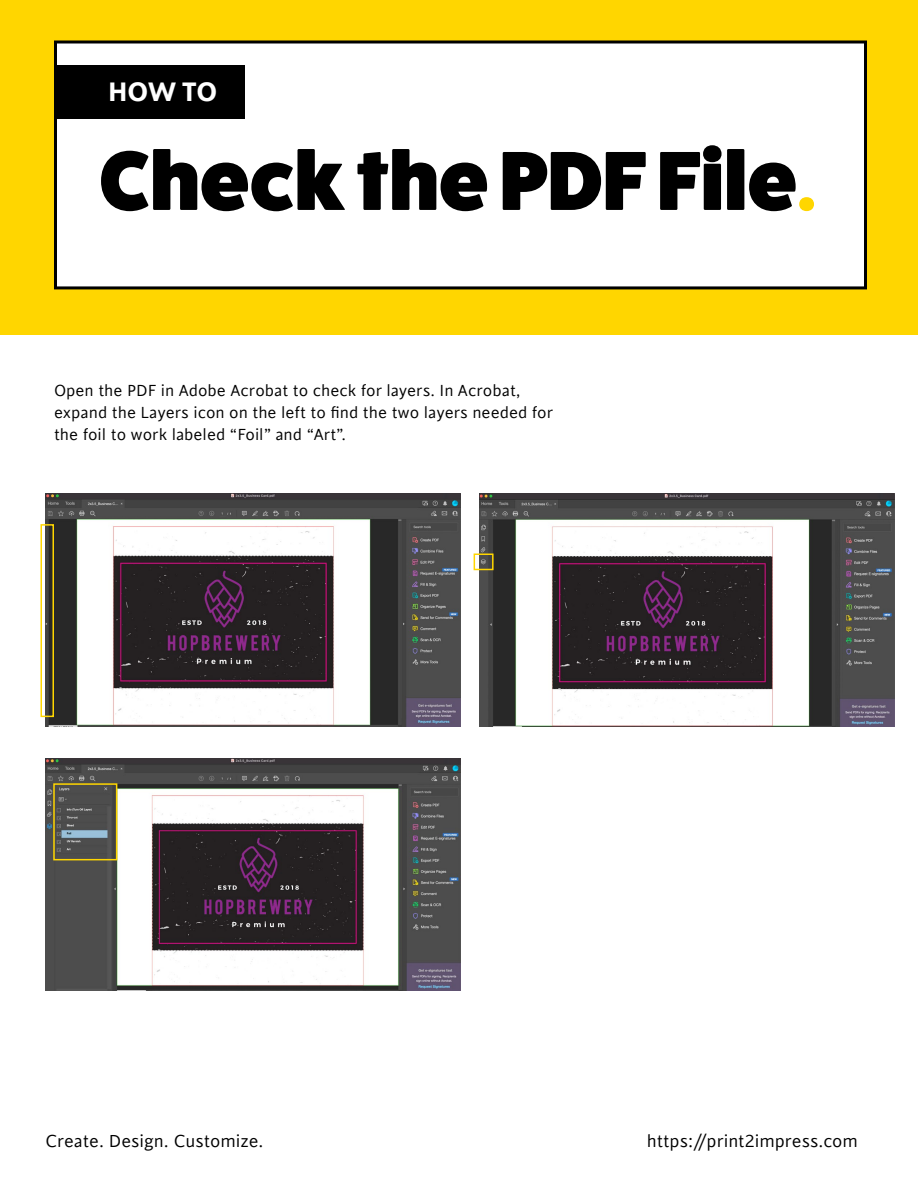
<style>
.page{position:relative;width:918px;height:1188px;background:#fff}
.page>*{position:absolute;margin:0;border:0;box-sizing:border-box;transform-origin:0 0}
.t1{font:800 84px "Fat Frank";color:#000}
.t2{font:700 30px "Cinta";color:#fff}
.t3{font:19.5px "Cinta";color:#000}
.t4{font:18px/21.6px "Cinta";color:#000}
.s1{color:#ffd600}
</style>
<div class="page">
<div style="left:0;top:0;width:918px;height:335px;background:#ffd600"></div>
<div style="left:56px;top:42px;width:810px;height:246px;background:#fff"></div>
<div style="left:54px;top:40px;width:813px;height:249px;border:3px solid #000"></div>
<div style="left:54px;top:65px;width:190px;height:54px;background:#000"></div>
<img style="left:480px;top:494px;width:415px;height:232px">
<img style="left:46px;top:758px;width:414px;height:232px">
<img style="left:45px;top:494px;width:415px;height:233px">
<div style="left:40px;top:524px;width:14px;height:193px;border:2px solid #ffd600"></div>
<div style="left:474px;top:554px;width:20px;height:16px;border:2px solid #ffd600"></div>
<div style="left:53px;top:783px;width:64px;height:77px;border:2px solid #ffd600"></div>
<p class="t2" style="left:108px;top:73px;width:111px">HOW TO</p>
<p class="t1" style="left:99px;top:134px;width:718px">Check the PDF File<span class="s1">.</span></p>
<p class="t4" style="left:54px;top:381px;width:501px">Open the PDF in Adobe Acrobat to check for layers. In Acrobat, expand the Layers icon on the left to find the two layers needed for the foil to work labeled “Foil” and “Art”.</p>
<p class="t3" style="left:45px;top:1130px;width:220px">Create. Design. Customize.</p>
<p class="t3" style="left:647px;top:1130px;width:213px">https://print2impress.com</p>
</div>
